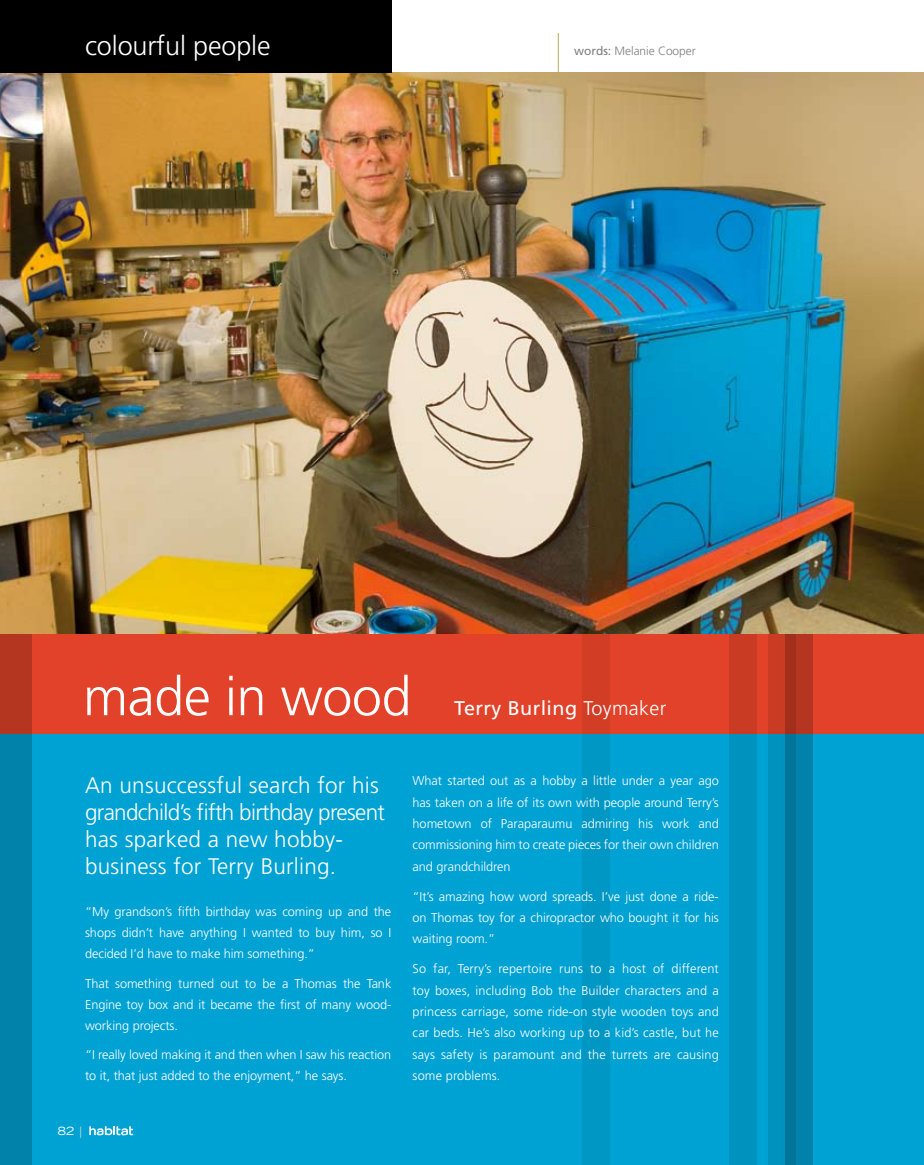
<style>
.page{position:relative;width:924px;height:1165px;background:#fff}
.page>*{position:absolute;margin:0;border:0;box-sizing:border-box;transform-origin:0 0}
.t1{font:300 54px "Frutiger";letter-spacing:-.01em;color:#fff}
.t2{font:300 27px "Frutiger";letter-spacing:-.005em;color:#fff}
.t3{font:300 22.5px/27px "Frutiger";letter-spacing:.01em;color:#fff}
.t4{font:19.8px "Frutiger";letter-spacing:.02em;color:#fff}
.t5{font:300 12.75px/21.3px "Frutiger";letter-spacing:-.005em;color:#fff;text-align:justify}
.t6{font:300 12px "Frutiger";letter-spacing:-.005em;color:#7d7f7d}
.t7{font:expanded 11.25px "Trade Gothic LH";color:#fff}
.s1{font-weight:400}
.s2{font-weight:300}
.s3{color:#dbddca}
</style>
<div class="page">
<div style="left:0;top:733px;width:924px;height:432px;background:#00a2d4"></div>
<div style="left:0;top:634px;width:924px;height:99px;background:#e14229"></div>
<svg style="left:0;top:634px;width:32px;height:531px;background:#217390"></svg>
<svg style="left:582px;top:634px;width:27px;height:531px;fill:#0097c5"></svg>
<svg style="left:729px;top:634px;width:28px;height:531px;background:#2681a1"></svg>
<svg style="left:768px;top:634px;width:17px;height:531px;background:#2681a1"></svg>
<svg style="left:785px;top:634px;width:27px;height:531px;background:#206e89"></svg>
<img style="left:0;top:72px;width:924px;height:562px">
<div style="left:0;top:0;width:391px;height:72px;background:#000"></div>
<hr style="left:558px;top:33px;width:1px;height:40px;background:#b6ac58">
<svg style="left:89px;top:1126px;width:44px;height:9px"></svg>
<h2 class="t2" style="left:85px;top:31px;width:187px">colourful people</h2>
<p class="t6" style="left:574px;top:44px;width:123px"><span class="s1">words:</span> Melanie Cooper</p>
<h1 class="t1" style="left:83px;top:666px;width:330px">made in wood</h1>
<h3 class="t4" style="left:454px;top:697px;width:214px">Terry Burling <span class="s2">Toymaker</span></h3>
<h3 class="t3" style="left:85px;top:772px;width:301px">An unsuccessful search for his grandchild’s fifth birthday present has sparked a new hobby&shy;business for Terry Burling.</h3>
<p class="t5" style="left:85px;top:901px;width:308px">“My grandson’s fifth birthday was coming up and the shops didn’t have anything I wanted to buy him, so I decided I’d have to make him something.”</p>
<p class="t5" style="left:85px;top:973px;width:308px">That something turned out to be a Thomas the Tank Engine toy box and it became the first of many wood&shy;working projects.</p>
<p class="t5" style="left:85px;top:1044px;width:308px">“I really loved making it and then when I saw his reaction to it, that just added to the enjoyment,” he says.</p>
<p class="t7" style="left:58px;top:1124px;width:26px">82 <span class="s3">|</span></p>
<p class="t5" style="left:412px;top:770px;width:308px">What started out as a hobby a little under a year ago has taken on a life of its own with people around Terry’s hometown of Paraparaumu admiring his work and commissioning him to create pieces for their own children and grandchildren</p>
<p class="t5" style="left:412px;top:886px;width:308px">“It’s amazing how word spreads. I’ve just done a ride&shy;on Thomas toy for a chiropractor who bought it for his waiting room.”</p>
<p class="t5" style="left:412px;top:958px;width:308px">So far, Terry’s repertoire runs to a host of different toy boxes, including Bob the Builder characters and a princess carriage, some ride-on style wooden toys and car beds. He’s also working up to a kid’s castle, but he says safety is paramount and the turrets are causing some problems.</p>
</div>
